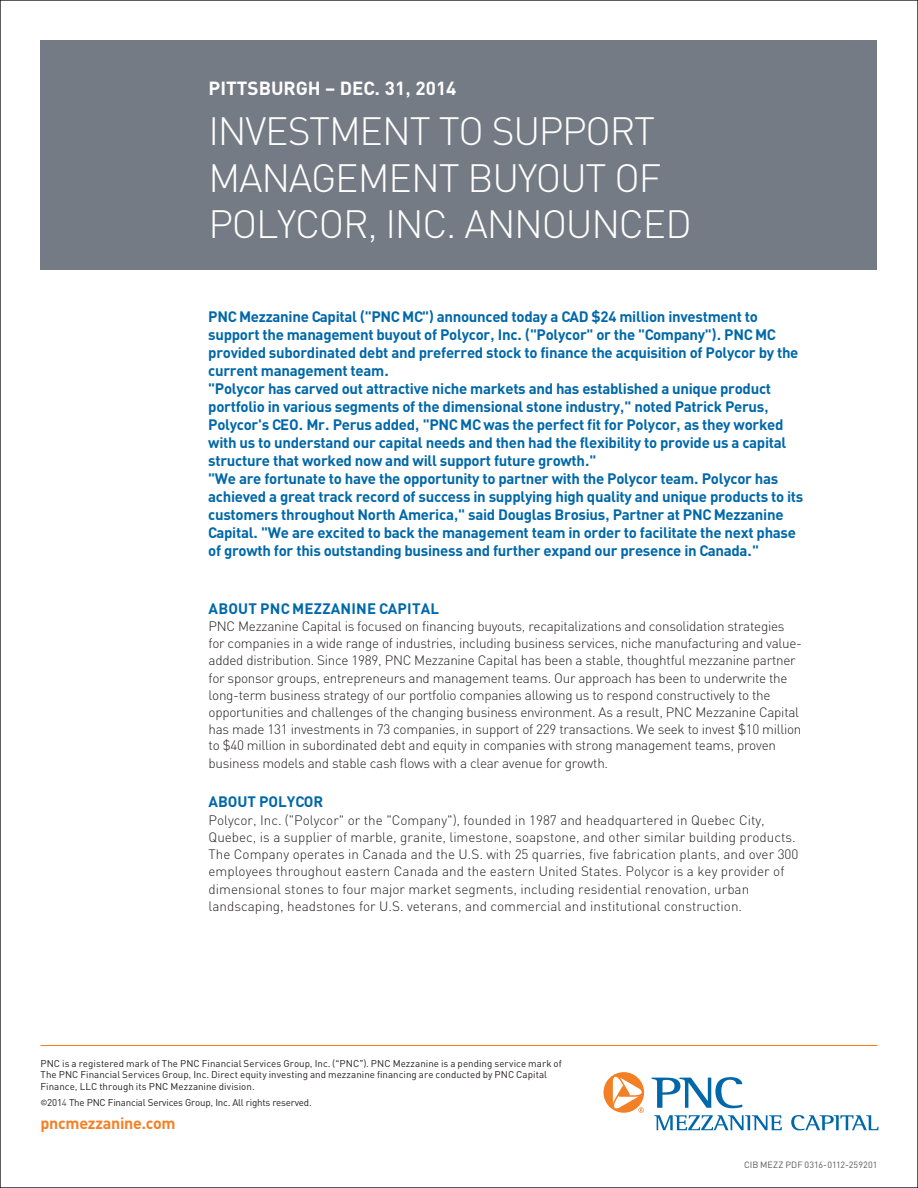
<style>
.page{position:relative;width:918px;height:1188px;background:#fff}
.page>*{position:absolute;margin:0;border:0;box-sizing:border-box;transform-origin:0 0}
.t1{font:39px/46.5px "PNC Sans Regular";letter-spacing:-.035em;color:#fff}
.t2{font:700 18.75px "PNC Sans";color:#fff}
.Paragraph_Style_1{font:700 16.05px "PNC Sans";letter-spacing:-.02em;color:#f48026}
.Paragraph_Style_1-2{font:15px/18px "PNC Sans Bold";letter-spacing:-.02em;color:#0068a9}
.t3{font:700 15px "PNC Sans";letter-spacing:.015em;color:#0068a9}
.t4{font:13.5px/17.1px "PNC Sans Regular";letter-spacing:-.02em;color:#231f20}
.t5{font:13.5px/17.2px "PNC Sans Regular";color:#231f20}
.t6{font:9.75px/11.2px "PNC Sans";letter-spacing:.005em;color:#231f20}
.t7{font:9.75px "PNC Sans";letter-spacing:-.02em;color:#231f20}
.DARKBLUE_BULLET{font:9px "PNC Sans";letter-spacing:.005em;color:#57585a}
.s1{font-family:"PNC Sans Bold";font-weight:400}
.s2{font-family:"PNC Sans";font-weight:700}
.s3{font-family:"PNC Sans Regular"}
</style>
<div class="page">
<hr style="left:40px;top:1045px;width:838px;height:1px;background:#f48026">
<svg style="left:654px;top:1115px;width:128px;height:15px"></svg>
<svg style="left:791px;top:1115px;width:88px;height:15px"></svg>
<svg style="left:652px;top:1077px;width:90px;height:31px"></svg>
<svg style="left:604px;top:1072px;width:40px;height:41px"></svg>
<div style="left:40px;top:41px;width:838px;height:229px;background:#757b84"></div>
<p class="t2" style="left:209px;top:76px;width:249px">PITTSBURGH – DEC. 31, 201<span class="s1">4</span></p>
<p class="t1" style="left:209px;top:108px;width:485px">INVESTMENT TO SUPPORT<br>MANAGEMENT BUYOUT OF<br>POLYCOR, INC. ANNOUNCED</p>
<p class="Paragraph_Style_1-2" style="left:208px;top:307px;width:597px">PNC Mezzanine Capital ("PNC MC") announced today a CAD $24 million investment to support the management buyout of Polycor, Inc. ("Polycor" or the "Company"). PNC MC provided subordinated debt and preferred stock to finance the acquisition of Polycor by the current management team.<br>"Polycor has carved out attractive niche markets and has established a unique product portfolio in various segments of the dimensional stone industry," noted Patrick Perus, Polycor's CEO. Mr. Perus added, "PNC MC was the perfect fit for Polycor, as they worked with us to understand our capital needs and then had the flexibility to provide us a capital structure that worked now and will support future growth."<br>"We are fortunate to have the opportunity to partner with the Polycor team. Polycor has achieved a great track record of success in supplying high quality and unique products to its customers throughout North America," said Douglas Brosius, Partner at PNC Mezzanine Capital. "We are excited to back the management team in order to facilitate the next phase of growth for this outstanding business and further expand our presence in Canada."</p>
<p class="t3" style="left:209px;top:599px;width:232px">ABOUT PNC MEZZANINE CAPITAL</p>
<p class="t4" style="left:209px;top:618px;width:595px">PNC Mezzanine Capital is focused on financing buyouts, recapitalizations and consolidation strategies for companies in a wide range of industries, including business services, niche manufacturing and value&shy;added distribution. Since 1989, PNC Mezzanine Capital has been a stable, thoughtful mezzanine partner for sponsor groups, entrepreneurs and management teams. Our approach has been to underwrite the long-term business strategy of our portfolio companies allowing us to respond constructively to the opportunities and challenges of the changing business environment. As a result, PNC Mezzanine Capital has made 131 investments in 73 companies, in support of 229 transactions. We seek to invest $10 million to $40 million in subordinated debt and equity in companies with strong management teams, proven</p>
<p class="t4" style="left:209px;top:755px;width:401px">business models and stable cash flows with a clear avenue for growth.</p>
<p class="Paragraph_Style_1-2" style="left:209px;top:792px;width:116px"><span class="s2">ABOUT</span> POLYCOR</p>
<p class="t5" style="left:209px;top:811px;width:591px">Polycor, Inc. ("Polycor" or the "Company"), founded in 1987 and headquartered in Quebec City, Quebec, is a supplier of marble, granite, limestone, soapstone, and other similar building products.<br>The Company operates in Canada and the U.S. with 25 quarries, five fabrication plants, and over 300 employees throughout eastern Canada and the eastern United States. Polycor is a key provider of dimensional stones to four major market segments, including residential renovation, urban landscaping, headstones for U.S. veterans, and commercial and institutional construction.</p>
<p class="t6" style="left:40px;top:1058px;width:523px">PNC is a registered mark of The PNC Financial Services Group, Inc. (“PNC”). PNC Mezzanine is a pending service mark of<br>The PNC Financial Services Group, Inc. Direct equity investing and mezzanine financing are conducted by PNC Capital<br>Finance, LLC through its PNC Mezzanine division.</p>
<p class="t7" style="left:40px;top:1096px;width:273px">©201<span class="s3">4</span> The PNC Financial Services Group, Inc. All rights reserved.</p>
<p class="Paragraph_Style_1" style="left:40px;top:1112px;width:137px">pncmezzanine.com</p>
<p class="DARKBLUE_BULLET" style="left:744px;top:1159px;width:135px">CIB MEZZ PDF 0316-0112-259201</p>
</div>
